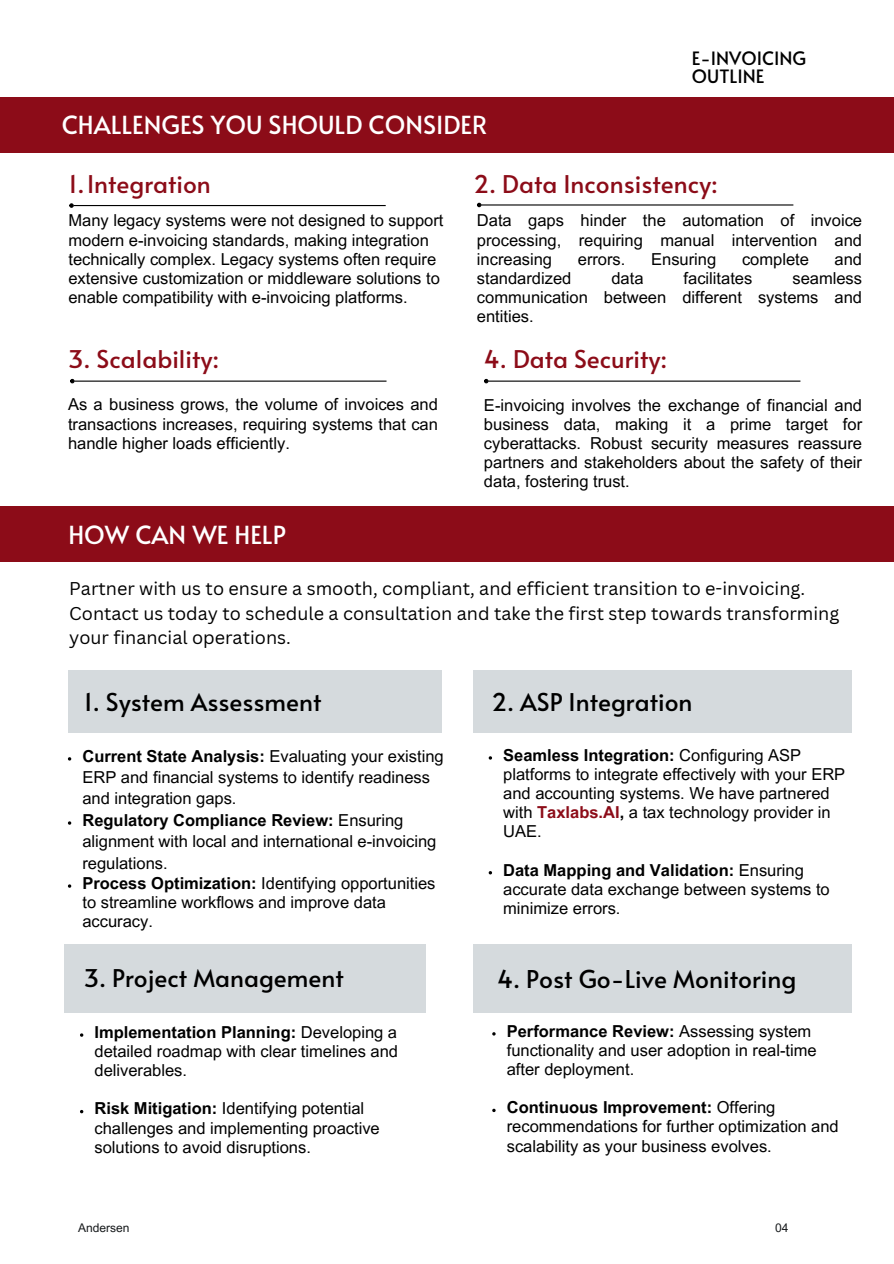
<style>
.page{position:relative;width:894px;height:1264px;background:#fff}
.page>*{position:absolute;margin:0;border:0;box-sizing:border-box;transform-origin:0 0}
.t1{font:24.9px "Alata";color:#fff}
.t2{font:24.45px "Alata";color:#000}
.t3{font:24.3px "Alata";color:#8c0c18}
.t4{font:24.3px "Alata";color:#000}
.t5{font:18.3px/18.1px "Alata";color:#000}
.t6{font:18px/24.8px "Canva Sans";color:#000}
.t7{font:16.5px/19.2px "Arial MT Pro";color:#000}
.t8{font:12px "Arial MT Pro";color:#16191b}
.s1{font-weight:700}
.s2{font-weight:700;color:#8c0c18}
</style>
<div class="page">
<div style="left:0;top:98px;width:893px;height:55px;background:#8c0c18"></div>
<div style="left:68px;top:669px;width:373px;height:63px;background:#d5dadd"></div>
<div style="left:473px;top:669px;width:378px;height:63px;background:#d5dadd"></div>
<div style="left:64px;top:944px;width:362px;height:68px;background:#d5dadd"></div>
<div style="left:473px;top:944px;width:378px;height:68px;background:#d5dadd"></div>
<div style="left:0;top:506px;width:893px;height:55px;background:#8c0c18"></div>
<hr style="left:73px;top:205px;width:312px;height:1px;background:#000">
<svg style="left:69px;top:203px;width:5px;height:5px"></svg>
<hr style="left:481px;top:204px;width:312px;height:1px;background:#000">
<svg style="left:477px;top:203px;width:4px;height:4px"></svg>
<hr style="left:74px;top:380px;width:312px;height:2px;background:#000">
<svg style="left:70px;top:379px;width:5px;height:4px"></svg>
<hr style="left:488px;top:380px;width:312px;height:2px;background:#000">
<svg style="left:484px;top:379px;width:4px;height:4px"></svg>
<p class="t1" style="left:62px;top:107px;width:427px">CHALLENGES YOU SHOULD CONSIDER</p>
<p class="t5" style="left:691px;top:48px;width:116px">E-INVOICING<br>OUTLINE</p>
<h2 class="t3" style="left:68px;top:166px;width:144px">1.Integration</h2>
<p class="t7" style="left:68px;top:213px;width:376px">Many legacy systems were not designed to support modern e-invoicing standards, making integration technically complex. Legacy systems often require extensive customization or middleware solutions to enable compatibility with e-invoicing platforms.</p>
<p class="t3" style="left:473px;top:166px;width:246px">2. Data Inconsistency:</p>
<p class="t7" style="left:477px;top:213px;width:386px;text-align:justify">Data gaps hinder the automation of invoice processing, requiring manual intervention and increasing</p>
<p class="t7" style="left:577px;top:251px;width:49px">errors.</p>
<p class="t7" style="left:651px;top:251px;width:67px">Ensuring</p>
<p class="t7" style="left:741px;top:251px;width:68px">complete</p>
<p class="t7" style="left:834px;top:251px;width:29px">and</p>
<p class="t7" style="left:477px;top:270px;width:96px">standardized</p>
<p class="t7" style="left:611px;top:270px;width:34px">data</p>
<p class="t7" style="left:683px;top:270px;width:70px">facilitates</p>
<p class="t7" style="left:477px;top:270px;width:386px;text-align:justify;text-indent:315px">seamless communication between different systems and entities.</p>
<p class="t3" style="left:68px;top:341px;width:153px">3. Scalability:</p>
<p class="t3" style="left:484px;top:341px;width:185px">4. Data Security:</p>
<h2 class="t7" style="left:68px;top:397px;width:371px;text-align:justify">As a business grows, the volume of invoices and transactions increases, requiring systems that can handle higher loads efficiently.</h2>
<p class="t7" style="left:484px;top:397px;width:379px;text-align:justify">E-invoicing involves the exchange of financial and business data, making it a prime target for cyberattacks. Robust security measures reassure partners and stakeholders about the safety of their data, fostering trust.</p>
<h2 class="t1" style="left:68px;top:517px;width:219px">HOW CAN WE HELP</h2>
<p class="t6" style="left:69px;top:575px;width:771px">Partner with us to ensure a smooth, compliant, and efficient transition to e-invoicing.<br>Contact us today to schedule a consultation and take the first step towards transforming your financial operations.</p>
<h3 class="t4" style="left:84px;top:684px;width:239px">1. System Assessment</h3>
<h1 class="t4" style="left:491px;top:684px;width:203px">2. ASP Integration</h1>
<h5 class="t7" style="left:82px;top:747px;width:363px;line-height:21.3px"><span class="s1">Current State Analysis:</span> Evaluating your existing<br>ERP and financial systems to identify readiness and integration gaps.</h5>
<h5 class="t7" style="left:82px;top:811px;width:355px;line-height:21.3px"><span class="s1">Regulatory Compliance Review:</span> Ensuring alignment with local and international e-invoicing regulations.</h5>
<h2 class="t7" style="left:82px;top:875px;width:354px"><span class="s1">Process Optimization:</span> Identifying opportunities to streamline workflows and improve data accuracy.</h2>
<h2 class="t4" style="left:84px;top:960px;width:262px">3. Project Management</h2>
<h5 class="t7" style="left:94px;top:1024px;width:305px;text-align:justify"><span class="s1">Implementation Planning:</span> Developing a detailed roadmap with clear timelines and deliverables.</h5>
<h5 class="t7" style="left:94px;top:1101px;width:287px"><span class="s1">Risk Mitigation:</span> Identifying potential challenges and implementing proactive solutions to avoid disruptions.</h5>
<h2 class="t7" style="left:503px;top:747px;width:343px"><span class="s1">Seamless Integration:</span> Configuring ASP platforms to integrate effectively with your ERP and accounting systems. We have partnered with <span class="s2">Taxlabs.AI</span><span class="s1">,</span> a tax technology provider in UAE.</h2>
<p class="t7" style="left:503px;top:862px;width:328px"><span class="s1">Data Mapping and Validation:</span> Ensuring accurate data exchange between systems to minimize errors.</p>
<p class="t2" style="left:497px;top:961px;width:301px">4. Post Go-Live Monitoring</p>
<h1 class="t7" style="left:506px;top:1023px;width:311px"><span class="s1">Performance Review:</span> Assessing system functionality and user adoption in real-time after deployment.</h1>
<h4 class="t7" style="left:506px;top:1099px;width:333px"><span class="s1">Continuous Improvement:</span> Offering recommendations for further optimization and scalability as your business evolves.</h4>
<p class="t8" style="left:78px;top:1223px;width:53px">Andersen</p>
<h2 class="t8" style="left:774px;top:1223px;width:15px">04</h2>
</div>
